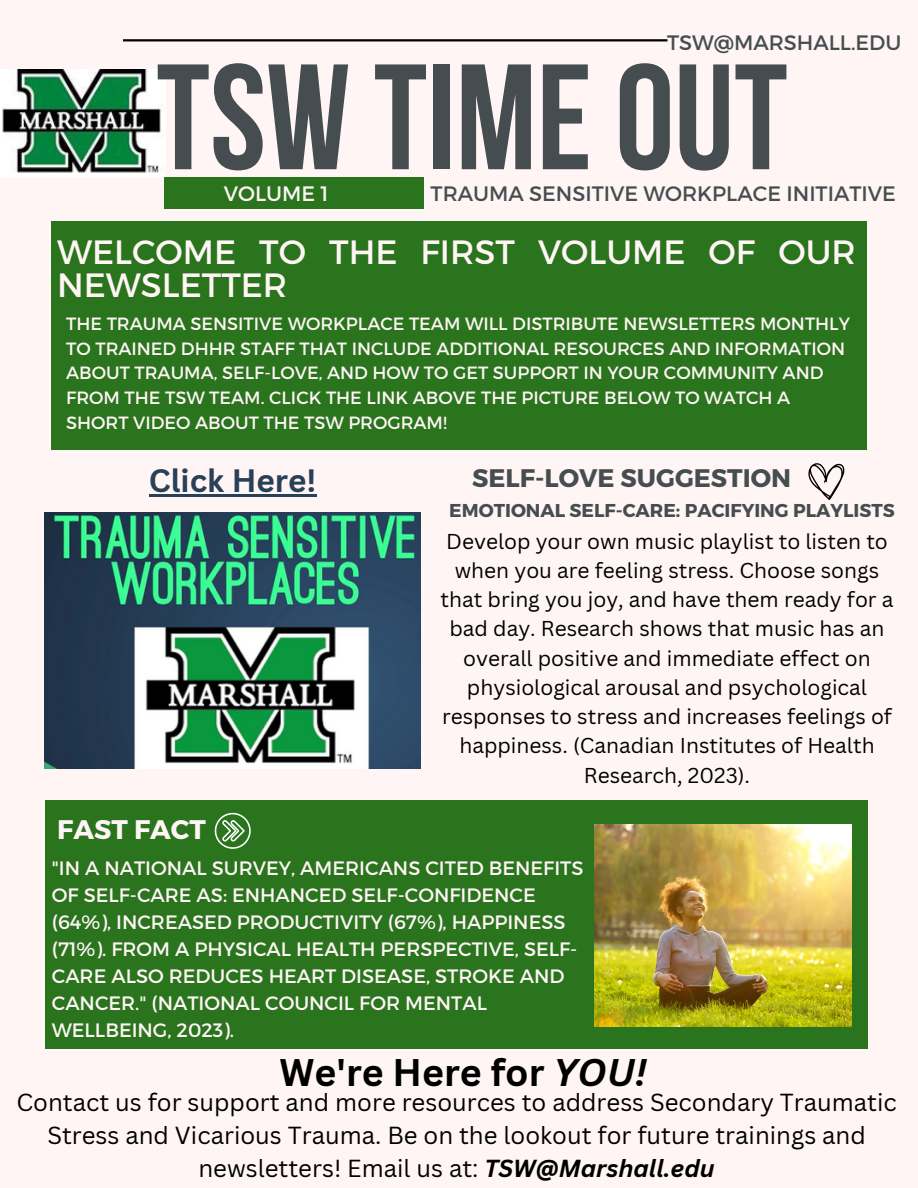
<style>
.page{position:relative;width:918px;height:1188px;background:#fff5f5}
.page>*{position:absolute;margin:0;border:0;box-sizing:border-box;transform-origin:0 0}
.t1{font:149.7px "Bebas Neue Cyrillic";color:#464d50}
.t2{font:700 37.5px "Canva Sans";color:#000}
.t3{font:33.75px/32.7px "Montserrat";color:#fff5f5}
.t4{font:700 31.5px "Canva Sans";color:#284058}
.t5{font:700 26.85px "Montserrat";color:#fff5f5}
.t6{font:700 25.35px "Montserrat";color:#464d50}
.t7{font:24px/32.7px "Canva Sans";color:#000;text-align:center}
.t8{font:21px/29.2px "Canva Sans";color:#000;text-align:center}
.t9{font:20.85px "Montserrat";color:#464d50}
.t10{font:20.85px "Montserrat";color:#fff5f5}
.t11{font:19.35px/27px "Montserrat";color:#fff5f5}
.t12{font:700 18.6px "Montserrat";color:#464d50}
.t13{font:17.7px/24.8px "Montserrat";color:#fff5f5}
.s1{font-style:italic}
.s2{font-weight:700;font-style:italic}
</style>
<div class="page">
<hr style="left:123px;top:39px;width:545px;height:2px;background:#000">
<img style="left:2px;top:69px;width:159px;height:104px">
<div style="left:165px;top:177px;width:259px;height:31px;background:#29741d"></div>
<div style="left:52px;top:221px;width:814px;height:228px;background:#29741d"></div>
<div style="left:45px;top:801px;width:823px;height:248px;background:#29741d"></div>
<img style="left:44px;top:512px;width:377px;height:257px">
<svg style="left:215px;top:813px;width:36px;height:36px"></svg>
<img style="left:594px;top:825px;width:258px;height:201px">
<svg style="left:808px;top:463px;width:36px;height:37px"></svg>
<hr style="left:149px;top:494px;width:168px;height:3px;background:#284058">
<p class="t9" style="left:667px;top:29px;width:236px">TSW@MARSHALL.EDU</p>
<h1 class="t1" style="left:156px;top:57px;width:633px">TSW TIMEOUT</h1>
<p class="t9" style="left:431px;top:180px;width:467px">TRAUMA SENSITIVE WORKPLACE INITIATIVE</p>
<p class="t10" style="left:224px;top:180px;width:106px">VOLUME 1</p>
<h3 class="t3" style="left:57px;top:234px;width:800px">WELCOME TO THE FIRST VOLUME OF OUR<br>NEWSLETTER</h3>
<p class="t13" style="left:66px;top:310px;width:785px">THE TRAUMA SENSITIVE WORKPLACE TEAM WILL DISTRIBUTE NEWSLETTERS MONTHLY TO TRAINED DHHR STAFF THAT INCLUDE ADDITIONAL RESOURCES AND INFORMATION ABOUT TRAUMA, SELF-LOVE, AND HOW TO GET SUPPORT IN YOUR COMMUNITY AND FROM THE TSW TEAM. CLICK THE LINK ABOVE THE PICTURE BELOW TO WATCH A SHORT VIDEO ABOUT THE TSW PROGRAM!</p>
<h3 class="t4" style="left:149px;top:458px;width:169px">Click Here!</h3>
<p class="t5" style="left:57px;top:812px;width:150px">FAST FACT</p>
<p class="t6" style="left:472px;top:462px;width:321px">SELF-LOVE SUGGESTION</p>
<p class="t12" style="left:449px;top:499px;width:447px">EMOTIONAL SELF-CARE: PACIFYING PLAYLISTS</p>
<p class="t8" style="left:441px;top:526px;width:454px">Develop your own music playlist to listen to when you are feeling stress. Choose songs that bring you joy, and have them ready for a bad day. Research shows that music has an overall positive and immediate effect on physiological arousal and psychological responses to stress and increases feelings of happiness. (Canadian Institutes of Health Research, 2023).</p>
<p class="t11" style="left:52px;top:854px;width:533px">"IN A NATIONAL SURVEY, AMERICANS CITED BENEFITS OF SELF-CARE AS: ENHANCED SELF-CONFIDENCE (64%), INCREASED PRODUCTIVITY (67%), HAPPINESS (71%). FROM A PHYSICAL HEALTH PERSPECTIVE, SELF-CARE ALSO REDUCES HEART DISEASE, STROKE AND CANCER." (NATIONAL COUNCIL FOR MENTAL WELLBEING, 2023).</p>
<h2 class="t2" style="left:280px;top:1046px;width:369px">We're Here for <span class="s1">YOU!</span></h2>
<p class="t7" style="left:16px;top:1086px;width:882px">Contact us for support and more resources to address Secondary Traumatic<br>Stress and Vicarious Trauma. Be on the lookout for future trainings and newsletters! Email us at: <span class="s2">TSW@Marshall.edu</span></p>
</div>
